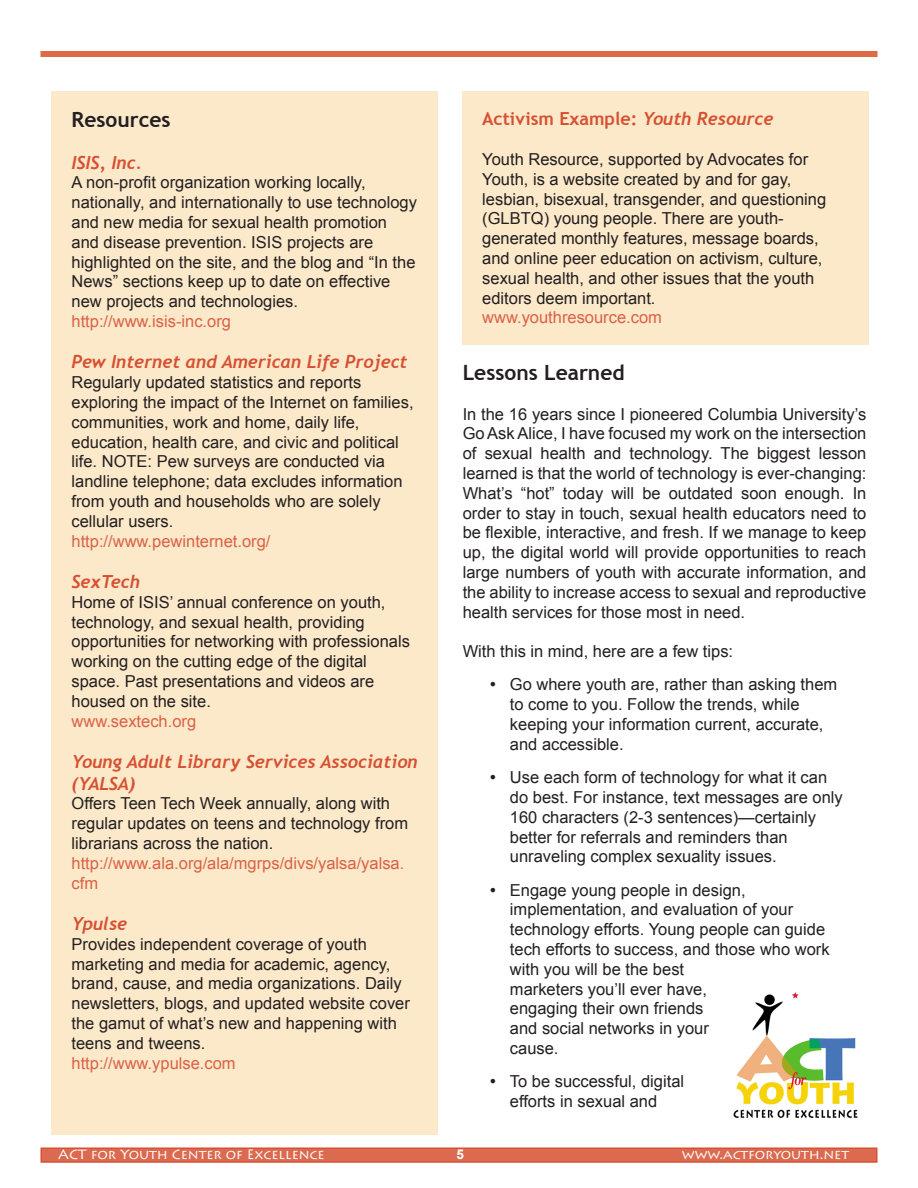
<style>
.page{position:relative;width:918px;height:1188px;background:#fff}
.page>*{position:absolute;margin:0;border:0;box-sizing:border-box;transform-origin:0 0}
.t1{font:700 21px "Trebuchet MS";color:#231f20}
.t2{font:italic 700 18px/21.6px "Trebuchet";color:#d65031}
.t3{font:700 18px "Trebuchet MS";color:#d65031}
.t4{font:16.5px/19.8px "Arial";color:#231f20}
.t5{font:16.5px/19.8px "Arial";color:#da6146}
.t6{font:13.5px "Lithos Pro";color:#fff}
.t7{font:700 13.5px "Arial";color:#fff}
.s1{font-family:"Trebuchet";font-style:italic}
.s2{font-family:"Times New Roman";font-size:18px}
</style>
<div class="page">
<div style="left:41px;top:1148px;width:836px;height:14px;background:#dc6a50"></div>
<div style="left:40px;top:1148px;width:838px;height:15px;border:2px solid #d65031"></div>
<div style="left:40px;top:51px;width:838px;height:6px;background:#de6a48"></div>
<img style="left:733px;top:992px;width:125px;height:127px">
<div style="left:51px;top:92px;width:387px;height:1044px;background:#fce9ca"></div>
<div style="left:462px;top:92px;width:406px;height:253px;background:#fce9ca"></div>
<p class="t1" style="left:72px;top:107px;width:101px">Resources</p>
<p class="t2" style="left:72px;top:152px;width:72px">ISIS, Inc.</p>
<p class="t4" style="left:72px;top:173px;width:347px">A non-profit organization working locally, nationally, and internationally to use technology and new media for sexual health promotion and disease prevention. ISIS projects are highlighted on the site, and the blog and “In the News” sections keep up to date on effective new projects and technologies.</p>
<p class="t5" style="left:72px;top:312px;width:161px">http://www.isis-inc.org</p>
<p class="t2" style="left:72px;top:351px;width:337px">Pew Internet and American Life Project</p>
<p class="t4" style="left:72px;top:373px;width:344px">Regularly updated statistics and reports exploring the impact of the Internet on families, communities, work and home, daily life, education, health care, and civic and political life. NOTE: Pew surveys are conducted via landline telephone; data excludes information from youth and households who are solely cellular users.</p>
<p class="t5" style="left:72px;top:531px;width:201px">http://www.pewinternet.org/</p>
<p class="t2" style="left:72px;top:571px;width:70px">SexTech</p>
<p class="t4" style="left:72px;top:592px;width:340px">Home of ISIS’ annual conference on youth, technology, and sexual health, providing opportunities for networking with professionals working on the cutting edge of the digital space. Past presentations and videos are housed on the site.</p>
<p class="t5" style="left:72px;top:711px;width:126px">www.sextech.org</p>
<p class="t2" style="left:72px;top:751px;width:348px">Young Adult Library Services Association (YALSA)</p>
<p class="t4" style="left:72px;top:794px;width:338px">Offers Teen Tech Week annually, along with regular updates on teens and technology from librarians across the nation.</p>
<p class="t5" style="left:72px;top:853px;width:334px">http://www.ala.org/ala/mgrps/divs/yalsa/yalsa. cfm</p>
<p class="t2" style="left:72px;top:913px;width:57px">Ypulse</p>
<p class="t4" style="left:72px;top:934px;width:340px">Provides independent coverage of youth marketing and media for academic, agency, brand, cause, and media organizations. Daily newsletters, blogs, and updated website cover the gamut of what’s new and happening with teens and tweens.</p>
<p class="t5" style="left:72px;top:1053px;width:166px">http://www.ypulse.com</p>
<p class="t3" style="left:482px;top:108px;width:293px">Activism Example: <span class="s1">Youth Resource</span></p>
<p class="t4" style="left:482px;top:149px;width:345px">Youth Resource, supported by Advocates for Youth, is a website created by and for gay, lesbian, bisexual, transgender, and questioning (GLBTQ) young people. There are youth&shy;generated monthly features, message boards, and online peer education on activism, culture, sexual health, and other issues that the youth editors deem important.</p>
<p class="t5" style="left:482px;top:308px;width:181px">www.youthresource.com</p>
<p class="t1" style="left:463px;top:359px;width:163px">Lessons Learned</p>
<p class="t4" style="left:463px;top:404px;width:405px;text-align:justify">In the 16 years since I pioneered Columbia University’s Go Ask Alice, I have focused my work on the intersection of sexual health and technology. The biggest lesson learned is that the world of technology is ever-changing:<br>What’s “hot” today will be outdated soon enough. In order to stay in touch, sexual health educators need to be flexible, interactive, and fresh. If we manage to keep up, the digital world will provide opportunities to reach large numbers of youth with accurate information, and the ability to increase access to sexual and reproductive health services for those most in need.</p>
<p class="t4" style="left:463px;top:642px;width:272px">With this in mind, here are a few tips:</p>
<p class="t4" style="left:510px;top:675px;width:329px;text-indent:-20px"><span class="s2">•</span> Go where youth are, rather than asking them to come to you. Follow the trends, while keeping your information current, accurate, and accessible.</p>
<p class="t4" style="left:510px;top:768px;width:334px;text-indent:-20px"><span class="s2">•</span> Use each form of technology for what it can do best. For instance, text messages are only 160 characters (2-3 sentences)—certainly better for referrals and reminders than unraveling complex sexuality issues.</p>
<p class="t4" style="left:510px;top:880px;width:321px;text-indent:-20px"><span class="s2">•</span> Engage young people in design, implementation, and evaluation of your technology efforts. Young people can guide tech efforts to success, and those who work with you will be the best<br>marketers you’ll ever have,<br>engaging their own friends<br>and social networks in your<br>cause.</p>
<p class="t4" style="left:490px;top:1072px;width:196px;text-align:center"><span class="s2">•</span> To be successful, digital efforts in sexual and</p>
<p class="t6" style="left:58px;top:1146px;width:268px">ACT for Youth Center of Excellence</p>
<p class="t7" style="left:456px;top:1145px;width:9px">5</p>
<p class="t6" style="left:682px;top:1146px;width:169px">www.actforyouth.net</p>
</div>
